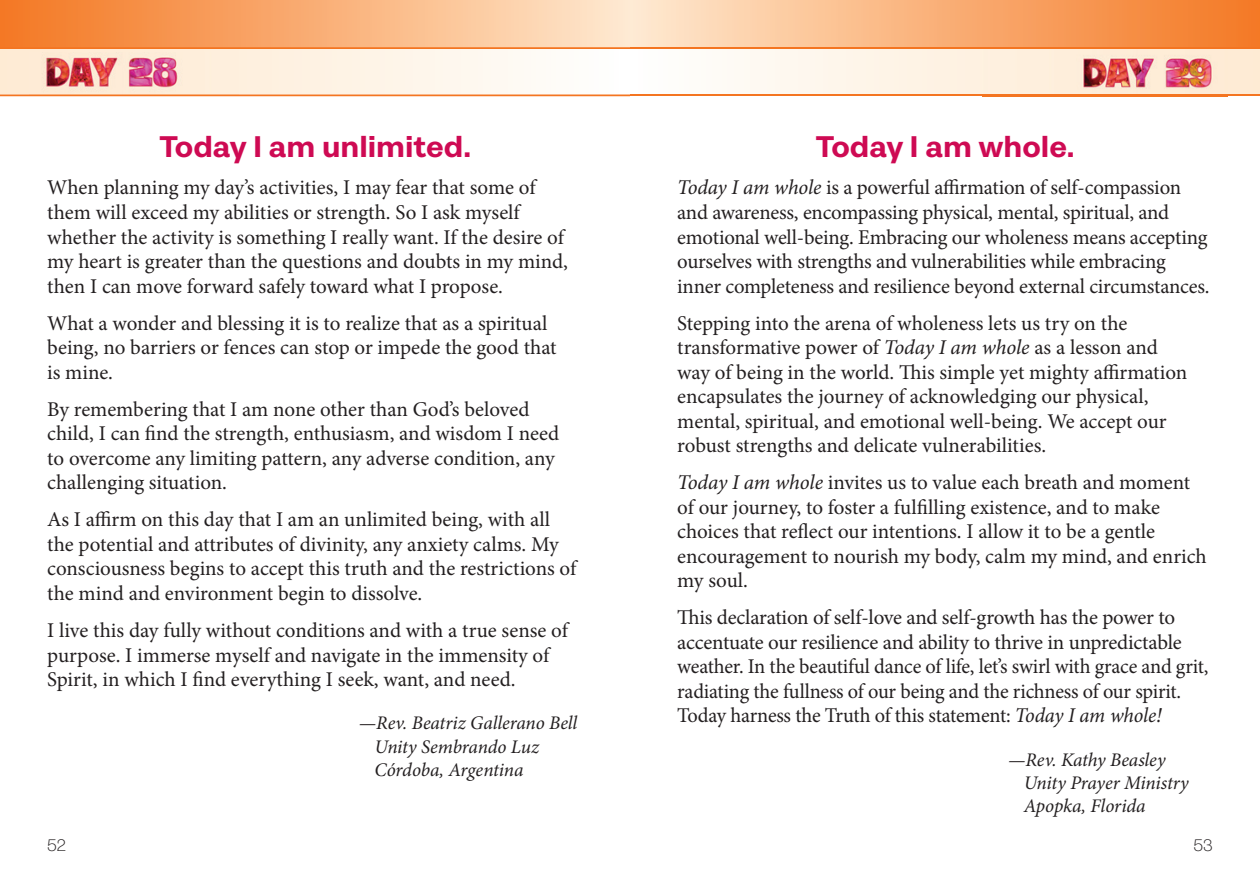
<style>
.page{position:relative;width:1260px;height:882px;background:#fff}
.page>*{position:absolute;margin:0;border:0;box-sizing:border-box;transform-origin:0 0}
.t1{font:700 28px "Pais";color:#ce0a53}
.t2{font:21px/24.5px "Minion Pro";letter-spacing:-.005em;color:#231f20}
.t3{font:italic 19.25px/23.1px "Minion Pro";letter-spacing:-.005em;color:#231f20}
.t4{font:300 15.75px "Pais";color:#231f20}
.s1{font-style:italic}
</style>
<div class="page">
<svg style="left:0;top:49px;width:524px;height:45px"></svg>
<div style="left:630px;top:0;width:630px;height:47px;background:linear-gradient(to right,#ffe9cf,#f47722)"></div>
<div style="left:0;top:0;width:630px;height:47px;background:linear-gradient(to right,#f47620,#ffe8ce)"></div>
<svg style="left:734px;top:49px;width:526px;height:45px"></svg>
<img style="left:29px;top:53px;width:209px;height:44px">
<hr style="left:0;top:47px;width:630px;height:2px;background:#f47521">
<hr style="left:0;top:94px;width:630px;height:2px;background:#f47521">
<hr style="left:630px;top:47px;width:630px;height:2px;background:#f47521">
<hr style="left:630px;top:94px;width:630px;height:2px;background:#f47521">
<img style="left:983px;top:49px;width:244px;height:48px">
<h1 class="t1" style="left:159px;top:127px;width:313px">Today I am unlimited.</h1>
<p class="t2" style="left:47px;top:176px;width:522px">When planning my day’s activities, I may fear that some of them will exceed my abilities or strength. So I ask myself whether the activity is something I really want. If the desire of my heart is greater than the questions and doubts in my mind, then I can move forward safely toward what I propose.</p>
<p class="t2" style="left:47px;top:311px;width:511px">What a wonder and blessing it is to realize that as a spiritual being, no barriers or fences can stop or impede the good that is mine.</p>
<p class="t2" style="left:47px;top:397px;width:514px">By remembering that I am none other than God’s beloved child, I can find the strength, enthusiasm, and wisdom I need to overcome any limiting pattern, any adverse condition, any challenging situation.</p>
<p class="t2" style="left:47px;top:508px;width:531px">As I affirm on this day that I am an unlimited being, with all the potential and attributes of divinity, any anxiety calms. My consciousness begins to accept this truth and the restrictions of the mind and environment begin to dissolve.</p>
<p class="t2" style="left:47px;top:618px;width:522px">I live this day fully without conditions and with a true sense of purpose. I immerse myself and navigate in the immensity of<br>Spirit, in which I find everything I seek, want, and need.</p>
<p class="t3" style="left:374px;top:712px;width:204px;text-indent:-16px">—Rev. Beatriz Gallerano Bell<br>Unity Sembrando Luz<br>Córdoba, Argentina</p>
<h1 class="t1" style="left:816px;top:127px;width:260px">Today I am whole.</h1>
<p class="t2" style="left:677px;top:176px;width:534px"><span class="s1">Today I am whole</span> is a powerful affirmation of self-compassion and awareness, encompassing physical, mental, spiritual, and emotional well-being. Embracing our wholeness means accepting ourselves with strengths and vulnerabilities while embracing inner completeness and resilience beyond external circumstances.</p>
<p class="t2" style="left:677px;top:311px;width:512px">Stepping into the arena of wholeness lets us try on the transformative power of <span class="s1">Today I am whole</span> as a lesson and way of being in the world. This simple yet mighty affirmation encapsulates the journey of acknowledging our physical, mental, spiritual, and emotional well-being. We accept our robust strengths and delicate vulnerabilities.</p>
<p class="t2" style="left:677px;top:470px;width:531px"><span class="s1">Today I am whole</span> invites us to value each breath and moment of our journey, to foster a fulfilling existence, and to make choices that reflect our intentions. I allow it to be a gentle encouragement to nourish my body, calm my mind, and enrich my soul.</p>
<p class="t2" style="left:677px;top:606px;width:533px">This declaration of self-love and self-growth has the power to accentuate our resilience and ability to thrive in unpredictable weather. In the beautiful dance of life, let’s swirl with grace and grit, radiating the fullness of our being and the richness of our spirit.<br>Today harness the Truth of this statement: <span class="s1">Today I am whole!</span></p>
<p class="t3" style="left:1024px;top:748px;width:167px;text-indent:-16px">—Rev. Kathy Beasley<br>Unity Prayer Ministry<br>Apopka, Florida</p>
<p class="t4" style="left:47px;top:834px;width:20px">52</p>
<p class="t4" style="left:1193px;top:834px;width:21px">53</p>
</div>
